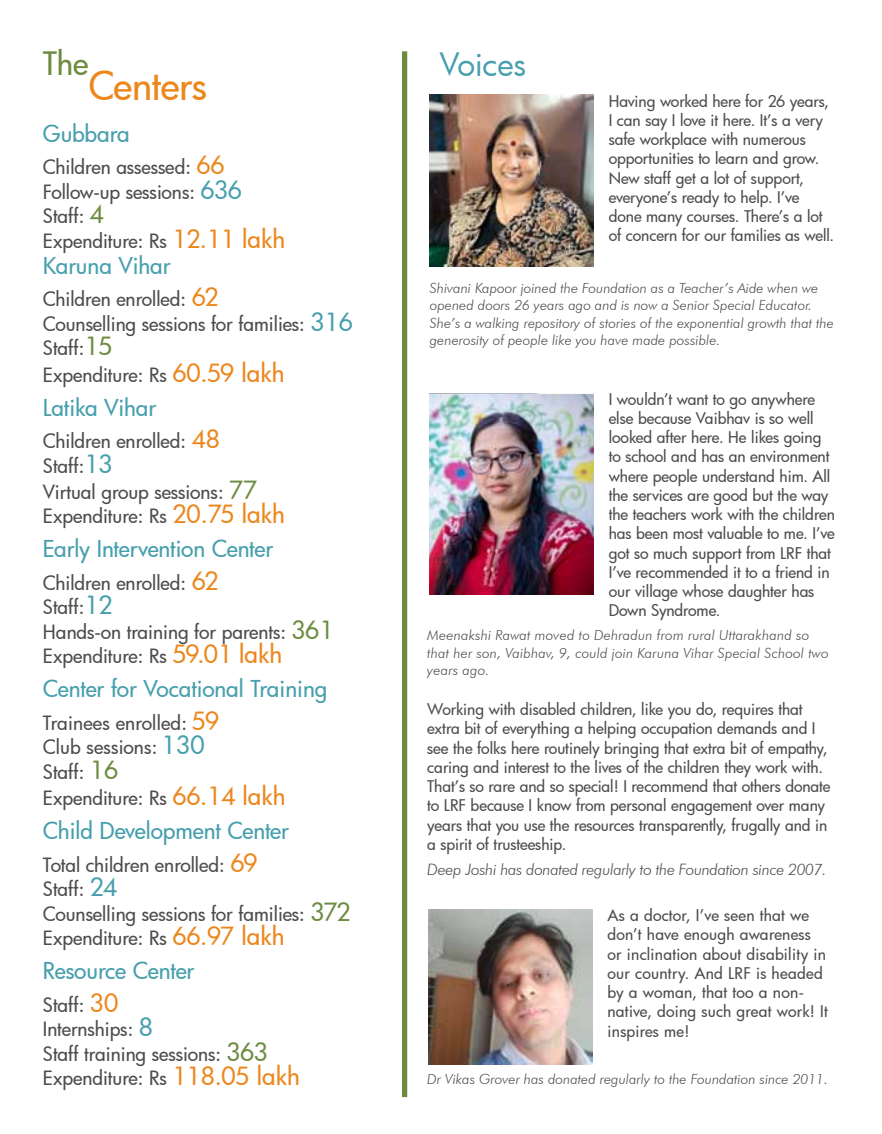
<style>
.page{position:relative;width:882px;height:1134px;background:#fff}
.page>*{position:absolute;margin:0;border:0;box-sizing:border-box;transform-origin:0 0}
.t1{font:500 38.5px "Futura";letter-spacing:-.01em;color:#ec871d}
.t2{font:31.5px "Futura";letter-spacing:-.015em;color:#479fad}
.t3{font:500 31.5px "Futura";color:#6d8c41}
.t4{font:500 22.75px "Futura";letter-spacing:-.005em;color:#479fad}
.t5{font:500 19.25px/24.5px "Futura";color:#4d4d4f}
.t6{font:500 15.75px/19.2px "Futura";letter-spacing:-.005em;color:#4d4d4f}
.t7{font:500 15.75px/19.2px "Futura";letter-spacing:.015em;color:#4d4d4f}
.t8{font:italic 300 15.75px "Futura BT";letter-spacing:-.02em;color:#4d4d4f}
.t9{font:italic 300 14px/17.5px "Futura BT";color:#4d4d4f}
.s1{font-size:24.5px;color:#ec871d}
.s2{font-size:24.5px;color:#479fad}
.s3{font-size:24.5px;color:#6d8c41}
</style>
<div class="page">
<img style="left:430px;top:95px;width:164px;height:172px">
<div style="left:402px;top:51px;width:5px;height:1046px;background:#6d8c41"></div>
<img style="left:430px;top:394px;width:164px;height:201px">
<img style="left:429px;top:909px;width:163px;height:155px">
<h2 class="t3" style="left:43px;top:42px;width:47px">The</h2>
<h1 class="t1" style="left:89px;top:59px;width:120px">Centers</h1>
<h3 class="t4" style="left:43px;top:118px;width:88px">Gubbara</h3>
<p class="t5" style="left:43px;top:154px;width:244px">Children assessed: <span class="s1">66<br></span>Follow-up sessions: <span class="s2">636<br></span>Staff: <span class="s3">4<br></span>Expenditure: Rs <span class="s1">12.11 lakh</span></p>
<h3 class="t4" style="left:43px;top:250px;width:129px">Karuna Vihar</h3>
<p class="t5" style="left:43px;top:287px;width:311px">Children enrolled: <span class="s1">62<br></span>Counselling sessions for families: <span class="s2">316<br></span>Staff:<span class="s3">15</span></p>
<p class="t5" style="left:43px;top:362px;width:243px">Expenditure: Rs <span class="s1">60.59 lakh</span></p>
<h3 class="t4" style="left:43px;top:392px;width:115px">Latika Vihar</h3>
<p class="t5" style="left:43px;top:428px;width:178px">Children enrolled: <span class="s1">48<br></span>Staff:<span class="s2">13</span></p>
<p class="t5" style="left:43px;top:479px;width:243px">Virtual group sessions: <span class="s3">77<br></span>Expenditure: Rs <span class="s1">20.75 lakh</span></p>
<h3 class="t4" style="left:43px;top:534px;width:232px">Early Intervention Center</h3>
<p class="t5" style="left:43px;top:570px;width:292px">Children enrolled: <span class="s1">62<br></span>Staff:<span class="s2">12<br></span>Hands-on training for parents: <span class="s3">361<br></span>Expenditure: Rs <span class="s1">59.01 lakh</span></p>
<h3 class="t4" style="left:43px;top:674px;width:286px">Center for Vocational Training</h3>
<p class="t5" style="left:43px;top:710px;width:178px">Trainees enrolled: <span class="s1">59<br></span>Club sessions: <span class="s2">130<br></span>Staff: <span class="s3">16</span></p>
<p class="t5" style="left:43px;top:785px;width:244px">Expenditure: Rs <span class="s1">66.14 lakh</span></p>
<h3 class="t4" style="left:43px;top:815px;width:248px">Child Development Center</h3>
<p class="t5" style="left:43px;top:852px;width:309px">Total children enrolled: <span class="s1">69<br></span>Staff: <span class="s2">24<br></span>Counselling sessions for families: <span class="s3">372<br></span>Expenditure: Rs <span class="s1">66.97 lakh</span></p>
<h3 class="t4" style="left:43px;top:955px;width:153px">Resource Center</h3>
<p class="t5" style="left:43px;top:992px;width:258px">Staff: <span class="s1">30<br></span>Internships: <span class="s2">8<br></span>Staff training sessions: <span class="s3">363<br></span>Expenditure: Rs <span class="s1">118.05 lakh</span></p>
<h2 class="t2" style="left:440px;top:43px;width:88px">Voices</h2>
<p class="t6" style="left:609px;top:91px;width:227px">Having worked here for 26 years,<br>I can say I love it here. It’s a very safe workplace with numerous opportunities to learn and grow.<br>New staff get a lot of support, everyone’s ready to help. I’ve done many courses. There’s a lot of concern for our families as well.</p>
<p class="t9" style="left:430px;top:279px;width:406px">Shivani Kapoor joined the Foundation as a Teacher’s Aide when we opened doors 26 years ago and is now a Senior Special Educator.<br>She’s a walking repository of stories of the exponential growth that the generosity of people like you have made possible.</p>
<p class="t6" style="left:609px;top:389px;width:228px">I wouldn’t want to go anywhere else because Vaibhav is so well looked after here. He likes going to school and has an environment where people understand him. All the services are good but the way the teachers work with the children has been most valuable to me. I’ve got so much support from LRF that<br>I’ve recommended it to a friend in our village whose daughter has<br>Down Syndrome.</p>
<p class="t9" style="left:427px;top:626px;width:403px">Meenakshi Rawat moved to Dehradun from rural Uttarakhand so that her son, Vaibhav, 9, could join Karuna Vihar Special School two years ago.</p>
<p class="t6" style="left:427px;top:699px;width:405px">Working with disabled children, like you do, requires that extra bit of everything a helping occupation demands and I see the folks here routinely bringing that extra bit of empathy, caring and interest to the lives of the children they work with.<br>That’s so rare and so special! I recommend that others donate to LRF because I know from personal engagement over many years that you use the resources transparently, frugally and in a spirit of trusteeship.</p>
<p class="t8" style="left:427px;top:860px;width:401px">Deep Joshi has donated regularly to the Foundation since 2007.</p>
<p class="t7" style="left:607px;top:905px;width:222px">As a doctor, I’ve seen that we don’t have enough awareness or inclination about disability in our country. And LRF is headed by a woman, that too a non&shy;native, doing such great work! It inspires me!</p>
<p class="t9" style="left:427px;top:1070px;width:402px">Dr Vikas Grover has donated regularly to the Foundation since 2011.</p>
</div>
